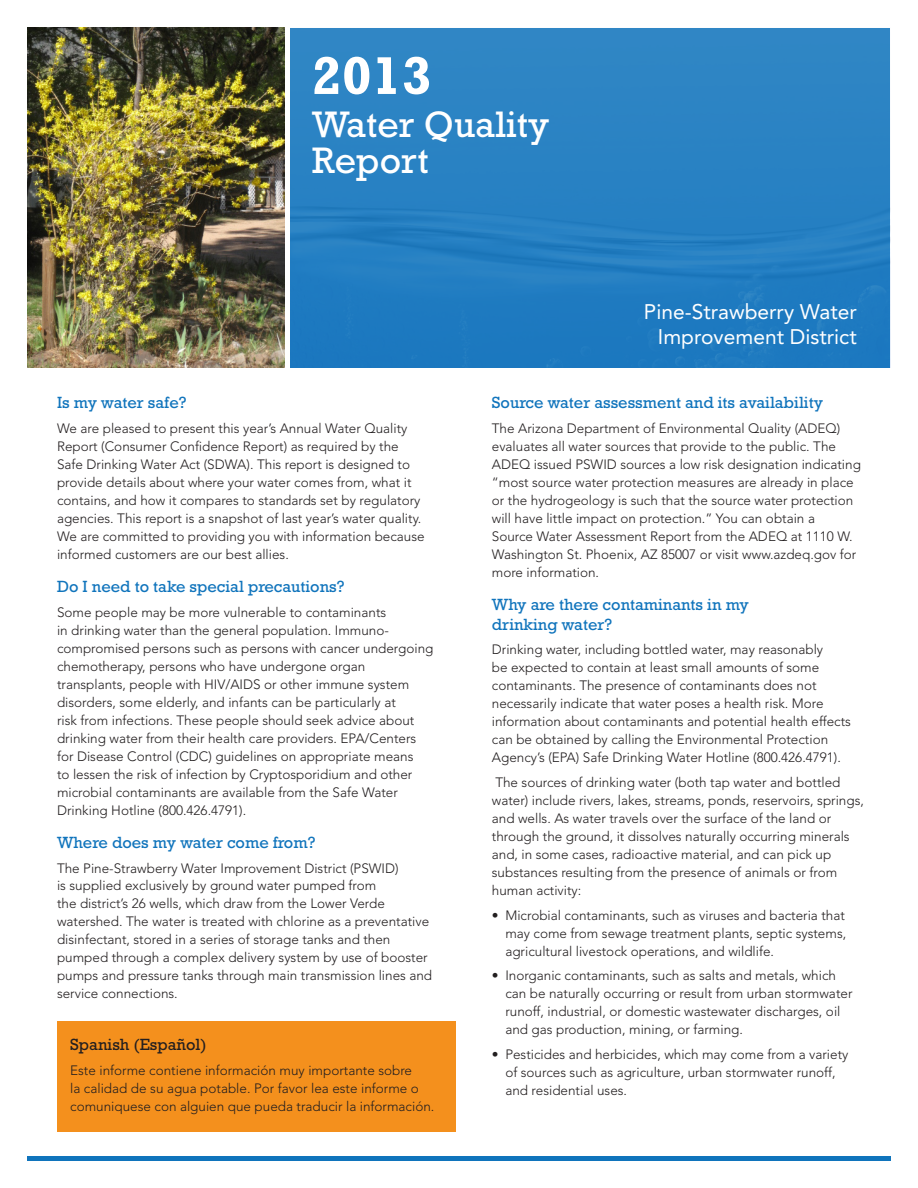
<style>
.page{position:relative;width:918px;height:1188px;background:#fff}
.page>*{position:absolute;margin:0;border:0;box-sizing:border-box;transform-origin:0 0}
.t1{font:700 54px "Rockwell Std";color:#fff}
.t2{font:37.5px/36px "Rockwell Std";color:#fff}
.t3{font:21px/25.5px "Avenir LT Std";color:#fff;text-align:right}
.t4{font:16.5px/19.5px "Rockwell Std";color:#1074bc}
.t5{font:16.5px "Rockwell Std";color:#231f20}
.t6{font:300 13.5px/18px "Avenir LT Std";color:#231f20}
</style>
<div class="page">
<div style="left:57px;top:1021px;width:398px;height:110px;background:#f4901d"></div>
<img style="left:291px;top:28px;width:599px;height:340px">
<img style="left:28px;top:27px;width:256px;height:341px">
<hr style="left:27px;top:1157px;width:863px;height:4px;background:#1074bc">
<h1 class="t1" style="left:312px;top:44px;width:121px">2013</h1>
<h2 class="t2" style="left:312px;top:106px;width:239px">Water Quality<br>Report</h2>
<h3 class="t3" style="left:644px;top:299px;width:214px">Pine-Strawberry Water<br>Improvement District</h3>
<p class="t4" style="left:57px;top:393px;width:131px">Is my water safe?</p>
<p class="t6" style="left:57px;top:419px;width:369px">We are pleased to present this year’s Annual Water Quality Report (Consumer Confidence Report) as required by the Safe Drinking Water Act (SDWA). This report is designed to provide details about where your water comes from, what it contains, and how it compares to standards set by regulatory agencies. This report is a snapshot of last year’s water quality.<br>We are committed to providing you with information because informed customers are our best allies.</p>
<p class="t4" style="left:57px;top:577px;width:289px">Do I need to take special precautions?</p>
<p class="t6" style="left:57px;top:603px;width:378px">Some people may be more vulnerable to contaminants<br>in drinking water than the general population. Immuno&shy;compromised persons such as persons with cancer undergoing chemotherapy, persons who have undergone organ transplants, people with HIV/AIDS or other immune system disorders, some elderly, and infants can be particularly at<br>risk from infections. These people should seek advice about drinking water from their health care providers. EPA/Centers for Disease Control (CDC) guidelines on appropriate means<br>to lessen the risk of infection by Cryptosporidium and other microbial contaminants are available from the Safe Water Drinking Hotline (800.426.4791).</p>
<p class="t4" style="left:57px;top:832px;width:260px">Where does my water come from?</p>
<p class="t6" style="left:57px;top:859px;width:377px">The Pine-Strawberry Water Improvement District (PSWID)<br>is supplied exclusively by ground water pumped from<br>the district’s 26 wells, which draw from the Lower Verde watershed. The water is treated with chlorine as a preventative disinfectant, stored in a series of storage tanks and then pumped through a complex delivery system by use of booster pumps and pressure tanks through main transmission lines and service connections.</p>
<p class="t5" style="left:70px;top:1035px;width:138px">Spanish (Español)</p>
<p class="t6" style="left:70px;top:1061px;width:366px">Este informe contiene información muy importante sobre<br>la calidad de su agua potable. Por favor lea este informe o comuniquese con alguien que pueda traducir la información.</p>
<p class="t4" style="left:492px;top:393px;width:333px">Source water assessment and its availability</p>
<p class="t6" style="left:492px;top:419px;width:371px">The Arizona Department of Environmental Quality (ADEQ) evaluates all water sources that provide to the public. The ADEQ issued PSWID sources a low risk designation indicating “most source water protection measures are already in place or the hydrogeology is such that the source water protection will have little impact on protection.” You can obtain a<br>Source Water Assessment Report from the ADEQ at 1110 W.<br>Washington St. Phoenix, AZ 85007 or visit www.azdeq.gov for more information.</p>
<p class="t4" style="left:492px;top:595px;width:259px">Why are there contaminants in my drinking water?</p>
<p class="t6" style="left:492px;top:641px;width:361px">Drinking water, including bottled water, may reasonably<br>be expected to contain at least small amounts of some contaminants. The presence of contaminants does not necessarily indicate that water poses a health risk. More information about contaminants and potential health effects can be obtained by calling the Environmental Protection Agency’s (EPA) Safe Drinking Water Hotline (800.426.4791).</p>
<p class="t6" style="left:492px;top:773px;width:374px">The sources of drinking water (both tap water and bottled water) include rivers, lakes, streams, ponds, reservoirs, springs, and wells. As water travels over the surface of the land or through the ground, it dissolves naturally occurring minerals and, in some cases, radioactive material, and can pick up substances resulting from the presence of animals or from human activity:</p>
<p class="t6" style="left:505px;top:906px;width:342px;text-align:justify;text-indent:-14px">• Microbial contaminants, such as viruses and bacteria that may come from sewage treatment plants, septic systems, agricultural livestock operations, and wildlife.</p>
<p class="t6" style="left:505px;top:967px;width:349px;text-indent:-14px">• Inorganic contaminants, such as salts and metals, which can be naturally occurring or result from urban stormwater runoff, industrial, or domestic wastewater discharges, oil and gas production, mining, or farming.</p>
<p class="t6" style="left:505px;top:1046px;width:345px;text-indent:-14px">• Pesticides and herbicides, which may come from a variety of sources such as agriculture, urban stormwater runoff, and residential uses.</p>
</div>
